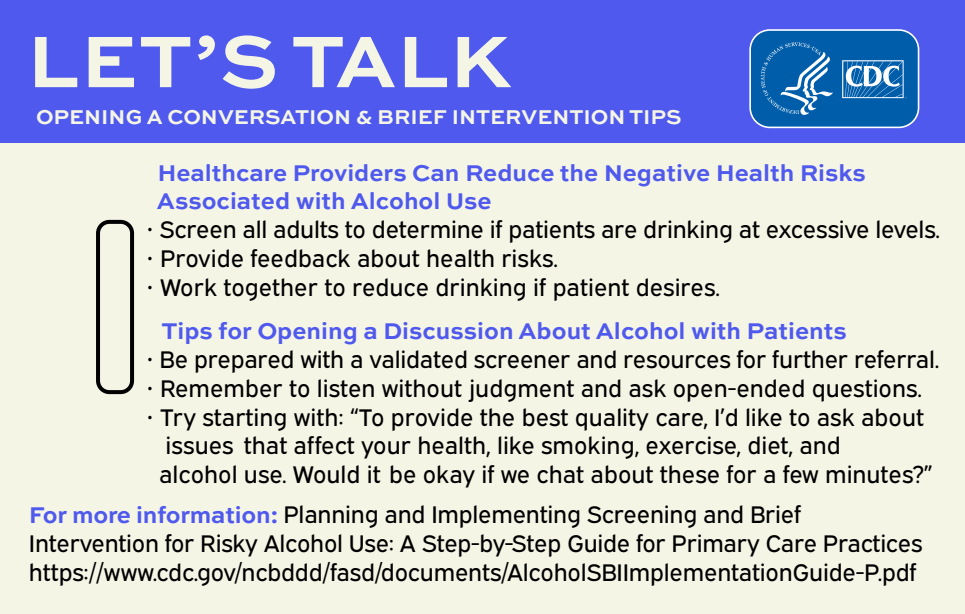
<style>
.page{position:relative;width:965px;height:614px;background:#fff}
.page>*{position:absolute;margin:0;border:0;box-sizing:border-box;transform-origin:0 0}
.t1{font:700 76.8px "Sweet Sans Pro";letter-spacing:.01em;color:#f5f5e6;scale:1.04 1}
.t2{font:24px/28.8px "Expressway Rg";letter-spacing:-.01em;color:#000}
.t3{font:700 24px/28.8px "Sweet Sans Pro";color:#4f59ed}
.t4{font:700 21.2px "Sweet Sans Pro";color:#f5f5e6}
.s1{font-family:"Sweet Sans Pro";font-weight:700;color:#4f59ed}
</style>
<div class="page">
<div style="left:0;top:0;width:965px;height:613px;background:#f5f5e6"></div>
<div style="left:0;top:0;width:965px;height:142px;background:#4f59ed"></div>
<svg style="left:749px;top:29px;width:170px;height:99px;background:#2573b7"></svg>
<div style="left:96px;top:220px;width:38px;height:174px;border:4px solid #000;border-radius:11px"></div>
<h1 class="t1" style="left:27px;top:3px;width:467px">LET’S TALK</h1>
<p class="t4" style="left:36px;top:101px;width:647px">OPENING A CONVERSATION &amp; BRIEF INTERVENTION TIPS</p>
<h2 class="t3" style="left:157px;top:157px;width:710px">Healthcare Providers Can Reduce the Negative Health Risks<br>Associated with Alcohol Use</h2>
<p class="t2" style="left:147px;top:213px;width:795px">• Screen all adults to determine if patients are drinking at excessive levels.</p>
<p class="t2" style="left:147px;top:242px;width:413px">• Provide feedback about health risks.</p>
<p class="t2" style="left:147px;top:270px;width:575px">• Work together to reduce drinking if patient desires.</p>
<h2 class="t3" style="left:162px;top:315px;width:687px">Tips for Opening a Discussion About Alcohol with Patients</h2>
<p class="t2" style="left:147px;top:342px;width:794px">• Be prepared with a validated screener and resources for further referral.</p>
<p class="t2" style="left:147px;top:371px;width:777px">• Remember to listen without judgment and ask open-ended questions.</p>
<p class="t2" style="left:147px;top:400px;width:779px">• Try starting with: “To provide the best quality care, I’d like to ask about</p>
<p class="t2" style="left:159px;top:429px;width:775px">issues that affect your health, like smoking, exercise, diet, and<br>alcohol use. Would it be okay if we chat about these for a few minutes?”</p>
<p class="t2" style="left:29px;top:497px;width:895px"><span class="s1">For more information:</span> Planning and Implementing Screening and Brief<br>Intervention for Risky Alcohol Use: A Step-by-Step Guide for Primary Care Practices https://www.cdc.gov/ncbddd/fasd/documents/AlcoholSBIImplementationGuide-P.pdf</p>
</div>
